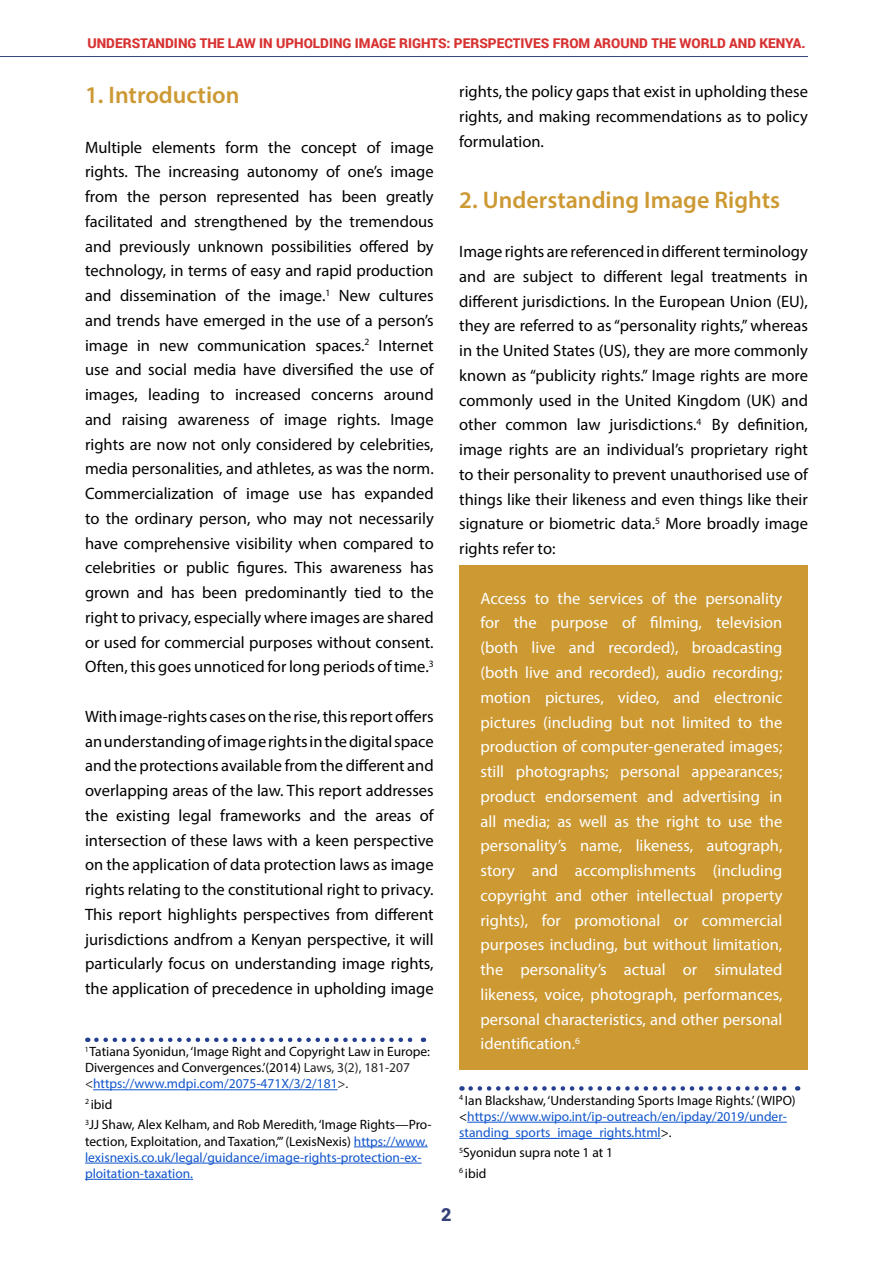
<style>
.page{position:relative;width:893px;height:1263px;background:#fff}
.page>*{position:absolute;margin:0;border:0;box-sizing:border-box;transform-origin:0 0}
.t1{font:600 24px "Myriad Pro";color:#c93}
.t2{font:900 18px "Roboto";color:#35427a}
.t3{font:16.5px/24.8px "Myriad Pro";color:#000;text-align:justify}
.t4{font:16.5px/24.8px "Myriad Pro";color:#fff;text-align:justify}
.t5{font:13.5px/16.2px "Myriad Pro";color:#15c}
.t6{font:13.5px/16.2px "Myriad Pro";color:#000}
.t7{font:900 13.5px "Roboto";color:#d83333}
.s1{color:#222}
.s2{color:#15c}
.s3{color:#000}
</style>
<div class="page">
<hr style="left:0;top:56px;width:808px;height:1px;background:#35427a">
<div style="left:459px;top:566px;width:349px;height:504px;background:#c93"></div>
<svg style="left:96px;top:1037px;width:328px;height:5px"></svg>
<hr style="left:93px;top:1089px;width:245px;height:1px;background:#15c">
<hr style="left:354px;top:1146px;width:74px;height:1px;background:#15c">
<hr style="left:85px;top:1163px;width:337px;height:1px;background:#15c">
<hr style="left:85px;top:1179px;width:108px;height:1px;background:#15c">
<svg style="left:471px;top:1086px;width:327px;height:5px"></svg>
<hr style="left:467px;top:1122px;width:320px;height:1px;background:#15c">
<hr style="left:459px;top:1138px;width:202px;height:1px;background:#15c">
<p class="t7" style="left:87px;top:34px;width:720px">UNDERSTANDING THE LAW IN UPHOLDING IMAGE RIGHTS: PERSPECTIVES FROM AROUND THE WORLD AND KENYA.</p>
<h1 class="t1" style="left:85px;top:80px;width:156px">1. Introduction</h1>
<p class="t3" style="left:85px;top:134px;width:350px">Multiple elements form the concept of image rights. The increasing autonomy of one’s image from the person represented has been greatly facilitated and strengthened by the tremendous and previously unknown possibilities offered by technology, in terms of easy and rapid production and dissemination of the image.<sup>1</sup> New cultures and trends have emerged in the use of a person’s image in new communication spaces.<sup>2</sup> Internet use and social media have diversified the use of images, leading to increased concerns around and raising awareness of image rights. Image rights are now not only considered by celebrities, media personalities, and athletes, as was the norm.<br>Commercialization of image use has expanded to the ordinary person, who may not necessarily have comprehensive visibility when compared to celebrities or public figures. This awareness has grown and has been predominantly tied to the right to privacy, especially where images are shared or used for commercial purposes without consent.<br>Often, this goes unnoticed for long periods of time.<sup>3</sup></p>
<p class="t3" style="left:85px;top:704px;width:350px">With image-rights cases on the rise, this report offers an understanding of image rights in the digital space and the protections available from the different and overlapping areas of the law. This report addresses the existing legal frameworks and the areas of intersection of these laws with a keen perspective on the application of data protection laws as image rights relating to the constitutional right to privacy.<br>This report highlights perspectives from different jurisdictions andfrom a Kenyan perspective, it will particularly focus on understanding image rights, the application of precedence in upholding image</p>
<p class="t6" style="left:85px;top:1043px;width:347px"><sup>1</sup> Tatiana Syonidun, ‘Image Right and Copyright Law in Europe:<br>Divergences and Convergences.’(2014) <span class="s1">Laws, 3(2), 181-207 &lt;</span><span class="s2">https://www.mdpi.com/2075-471X/3/2/181</span><span class="s1">&gt;.</span></p>
<p class="t6" style="left:85px;top:1094px;width:348px;line-height:20.4px"><sup>2</sup> ibid<br><sup>3</sup>JJ Shaw, Alex Kelham, and Rob Meredith, ‘Image Rights—Pro-</p>
<p class="t5" style="left:85px;top:1133px;width:344px"><span class="s3">tection, Exploitation, and Taxation,”’ (LexisNexis)</span> https://www. lexisnexis.co.uk/legal/guidance/image-rights-protection-ex&shy;ploitation-taxation.</p>
<p class="t3" style="left:459px;top:79px;width:350px">rights, the policy gaps that exist in upholding these rights, and making recommendations as to policy formulation.</p>
<h1 class="t1" style="left:459px;top:184px;width:322px">2. Understanding Image Rights</h1>
<p class="t3" style="left:459px;top:239px;width:350px">Image rights are referenced in different terminology and are subject to different legal treatments in different jurisdictions. In the European Union (EU), they are referred to as “personality rights,” whereas in the United States (US), they are more commonly known as “publicity rights.” Image rights are more commonly used in the United Kingdom (UK) and other common law jurisdictions.<sup>4</sup> By definition, image rights are an individual’s proprietary right to their personality to prevent unauthorised use of things like their likeness and even things like their signature or biometric data.<sup>5</sup> More broadly image rights refer to:</p>
<p class="t4" style="left:480px;top:585px;width:303px">Access to the services of the personality for the purpose of filming, television (both live and recorded), broadcasting (both live and recorded), audio recording; motion pictures, video, and electronic pictures (including but not limited to the production of computer-generated images; still photographs; personal appearances; product endorsement and advertising in all media; as well as the right to use the personality’s name, likeness, autograph, story and accomplishments (including copyright and other intellectual property rights), for promotional or commercial purposes including, but without limitation, the personality’s actual or simulated likeness, voice, photograph, performances, personal characteristics, and other personal identification.<sup>6</sup></p>
<p class="t5" style="left:459px;top:1092px;width:338px"><sup>4</sup> <span class="s3">Ian Blackshaw, ‘Understanding Sports Image Rights.’ (WIPO) &lt;</span>https://www.wipo.int/ip-outreach/en/ipday/2019/under&shy;standing_sports_image_rights.html<span class="s3">&gt;.</span></p>
<p class="t6" style="left:459px;top:1142px;width:155px;line-height:20.4px"><sup>5</sup>Syonidun supra note 1 at 1<br><sup>6</sup> ibid</p>
<p class="t2" style="left:441px;top:1202px;width:12px">2</p>
</div>
